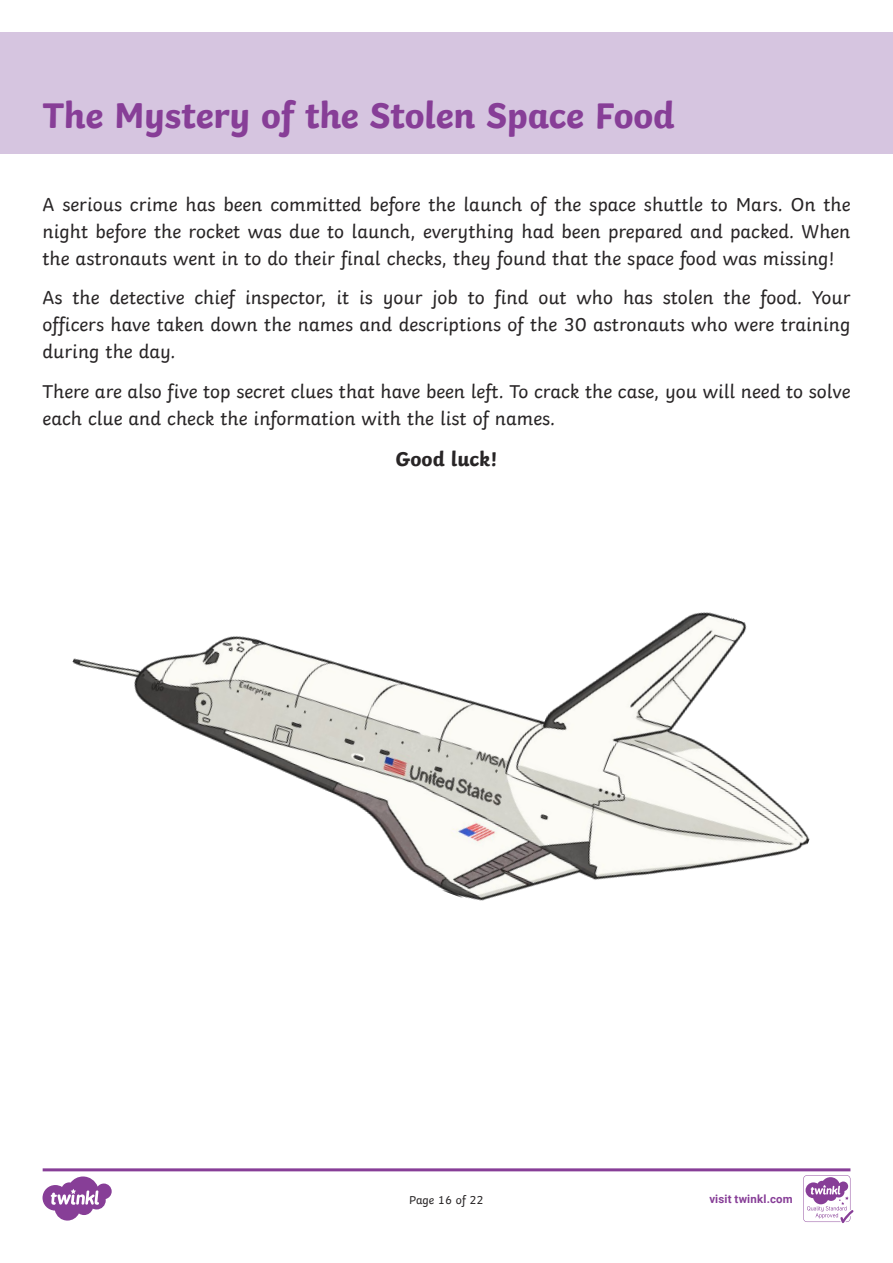
<style>
.page{position:relative;width:893px;height:1263px;background:#fff}
.page>*{position:absolute;margin:0;border:0;box-sizing:border-box;transform-origin:0 0}
.Heading_1{font:700 37.5px "Twinkl";letter-spacing:-.005em;color:#873e97}
.Heading_3{font:700 21px "Twinkl";color:#282526}
.KS2_Body_Copy{font:19.5px/27px "Twinkl";color:#282526;text-align:justify}
.t1{font:12px "Twinkl";letter-spacing:-.005em;color:#282526}
.t2{font:700 11.4px "Roboto";letter-spacing:.02em;color:#873e97}
</style>
<div class="page">
<div style="left:0;top:33px;width:893px;height:121px;background:#d6c5e0"></div>
<img style="left:72px;top:612px;width:738px;height:289px">
<svg style="left:43px;top:1168px;width:810px;height:55px"></svg>
<p class="Heading_1" style="left:42px;top:84px;width:634px">The Mystery of the Stolen Space Food</p>
<p class="KS2_Body_Copy" style="left:43px;top:189px;width:809px">A serious crime has been committed before the launch of the space shuttle to Mars. On the night before the rocket was due to launch, everything had been prepared and packed. When the astronauts went in to do their final checks, they found that the space food was missing!</p>
<p class="KS2_Body_Copy" style="left:43px;top:283px;width:809px">As the detective chief inspector, it is your job to find out who has stolen the food. Your officers have taken down the names and descriptions of the 30 astronauts who were training during the day.</p>
<p class="KS2_Body_Copy" style="left:43px;top:376px;width:809px">There are also five top secret clues that have been left. To crack the case, you will need to solve each clue and check the information with the list of names.</p>
<p class="Heading_3" style="left:395px;top:442px;width:104px">Good luck!</p>
<p class="t1" style="left:409px;top:1191px;width:76px">Page 16 of 22</p>
<p class="t2" style="left:709px;top:1191px;width:85px">visit twinkl.com</p>
</div>
